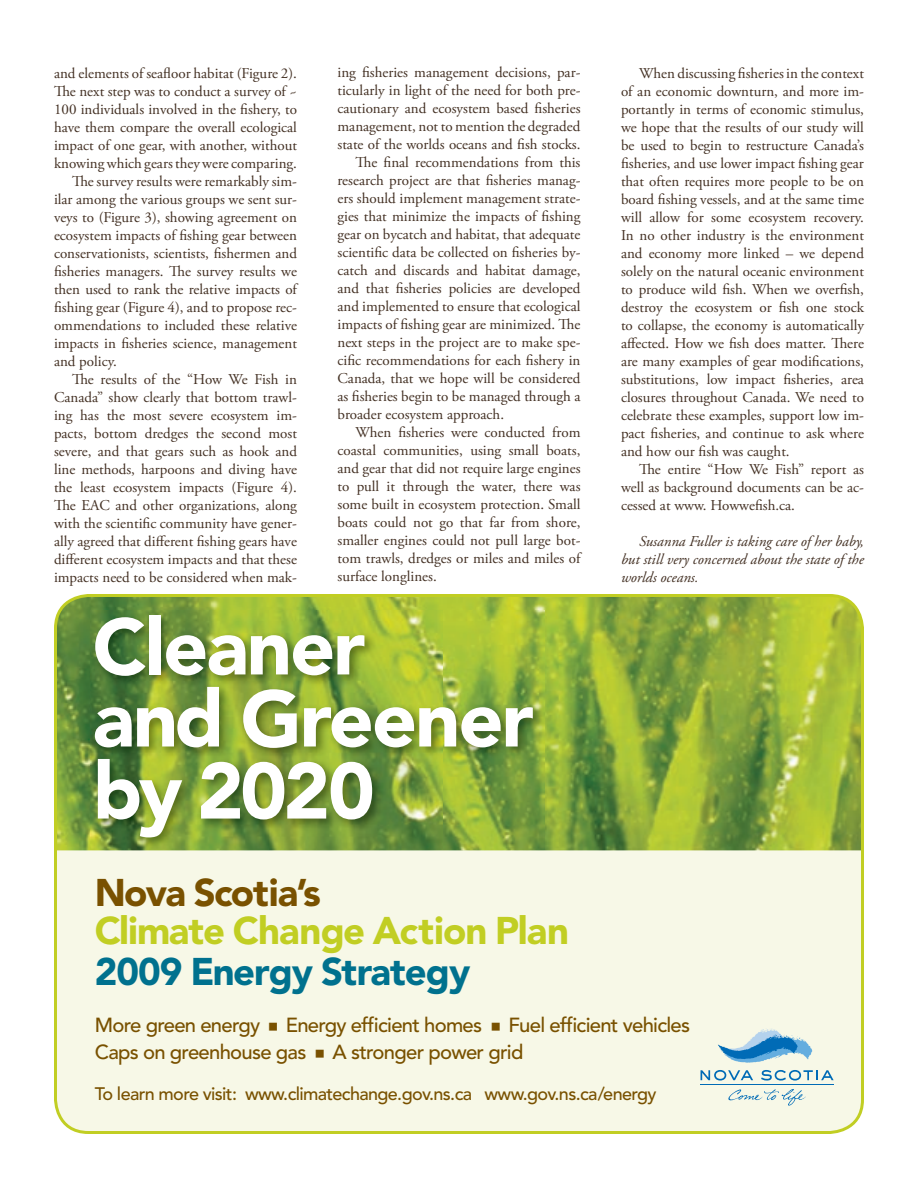
<style>
.page{position:relative;width:918px;height:1188px;background:#fff}
.page>*{position:absolute;margin:0;border:0;box-sizing:border-box;transform-origin:0 0}
.t1{font:900 78.9px/72px "Avenir";letter-spacing:-.025em;color:#fff}
.t2{font:900 38.25px "Avenir";letter-spacing:-.025em;color:#c1ce23}
.t3{font:900 38.25px "Avenir";letter-spacing:-.025em;color:#00718e}
.t4{font:900 38.25px "Avenir";letter-spacing:-.045em;color:#795100}
.t5{font:500 20.25px "Avenir";letter-spacing:-.035em;color:#795100}
.t6{font:500 18px "Avenir";letter-spacing:-.035em;color:#795100}
.t7{font:15px/18px "Adobe Garamond Pro";color:#433023;text-align:justify}
.t8{font:italic 15px/18px "Adobe Garamond Pro";color:#433023;text-align:justify}
</style>
<div class="page">
<div style="left:55px;top:595px;width:808px;height:538px;background:#f7f8e7;border-radius:33px"></div>
<img style="left:55px;top:595px;width:805px;height:255px">
<div style="left:54px;top:594px;width:810px;height:540px;border:3px solid #c1ce23;border-radius:33px"></div>
<img style="left:90px;top:610px;width:455px;height:239px">
<svg style="left:718px;top:1028px;width:94px;height:35px"></svg>
<svg style="left:701px;top:1070px;width:52px;height:11px"></svg>
<svg style="left:761px;top:1070px;width:73px;height:11px"></svg>
<hr style="left:701px;top:1085px;width:133px;height:1px;background:#006bb6">
<svg style="left:728px;top:1089px;width:78px;height:17px"></svg>
<p class="t7" style="left:54px;top:65px;width:245px">and elements of seafloor habitat (Figure 2).</p>
<p class="t7" style="left:54px;top:83px;width:244px">The next step was to conduct a survey of ~</p>
<p class="t7" style="left:54px;top:101px;width:244px">100 individuals involved in the fishery, to</p>
<p class="t7" style="left:54px;top:119px;width:245px">have them compare the overall ecological</p>
<p class="t7" style="left:54px;top:137px;width:245px">impact of one gear, with another, without</p>
<p class="t7" style="left:54px;top:155px;width:244px">knowing which gears they were comparing.</p>
<p class="t7" style="left:72px;top:173px;width:226px">The survey results were remarkably sim-</p>
<p class="t7" style="left:54px;top:191px;width:244px">ilar among the various groups we sent sur-</p>
<p class="t7" style="left:54px;top:209px;width:244px">veys to (Figure 3), showing agreement on</p>
<p class="t7" style="left:54px;top:227px;width:245px">ecosystem impacts of fishing gear between</p>
<p class="t7" style="left:54px;top:245px;width:245px">conservationists, scientists, fishermen and</p>
<p class="t7" style="left:54px;top:263px;width:245px">fisheries managers. The survey results we</p>
<p class="t7" style="left:54px;top:281px;width:245px">then used to rank the relative impacts of</p>
<p class="t7" style="left:54px;top:299px;width:244px">fishing gear (Figure 4), and to propose rec-</p>
<p class="t7" style="left:54px;top:317px;width:245px">ommendations to included these relative</p>
<p class="t7" style="left:54px;top:335px;width:244px">impacts in fisheries science, management</p>
<p class="t7" style="left:54px;top:353px;width:64px">and policy.</p>
<p class="t7" style="left:72px;top:371px;width:226px">The results of the “How We Fish in</p>
<p class="t7" style="left:54px;top:389px;width:244px">Canada” show clearly that bottom trawl-</p>
<p class="t7" style="left:54px;top:407px;width:244px">ing has the most severe ecosystem im-</p>
<p class="t7" style="left:54px;top:425px;width:244px">pacts, bottom dredges the second most</p>
<p class="t7" style="left:54px;top:443px;width:244px">severe, and that gears such as hook and</p>
<p class="t7" style="left:54px;top:461px;width:245px">line methods, harpoons and diving have</p>
<p class="t7" style="left:54px;top:479px;width:244px">the least ecosystem impacts (Figure 4).</p>
<p class="t7" style="left:54px;top:497px;width:244px">The EAC and other organizations, along</p>
<p class="t7" style="left:54px;top:515px;width:245px">with the scientific community have gener-</p>
<p class="t7" style="left:54px;top:533px;width:244px">ally agreed that different fishing gears have</p>
<p class="t7" style="left:54px;top:551px;width:244px">different ecosystem impacts and that these</p>
<p class="t7" style="left:54px;top:569px;width:244px">impacts need to be considered when mak-</p>
<p class="t7" style="left:338px;top:64px;width:245px">ing fisheries management decisions, par-</p>
<p class="t7" style="left:338px;top:82px;width:245px">ticularly in light of the need for both pre-</p>
<p class="t7" style="left:338px;top:100px;width:245px">cautionary and ecosystem based fisheries</p>
<p class="t7" style="left:338px;top:118px;width:245px">management, not to mention the degraded</p>
<p class="t7" style="left:338px;top:136px;width:244px">state of the worlds oceans and fish stocks.</p>
<p class="t7" style="left:356px;top:154px;width:227px">The final recommendations from this</p>
<p class="t7" style="left:338px;top:172px;width:245px">research project are that fisheries manag-</p>
<p class="t7" style="left:338px;top:190px;width:245px">ers should implement management strate-</p>
<p class="t7" style="left:338px;top:208px;width:244px">gies that minimize the impacts of fishing</p>
<p class="t7" style="left:338px;top:226px;width:245px">gear on bycatch and habitat, that adequate</p>
<p class="t7" style="left:338px;top:244px;width:245px">scientific data be collected on fisheries by-</p>
<p class="t7" style="left:338px;top:262px;width:244px">catch and discards and habitat damage,</p>
<p class="t7" style="left:338px;top:280px;width:245px">and that fisheries policies are developed</p>
<p class="t7" style="left:338px;top:298px;width:245px">and implemented to ensure that ecological</p>
<p class="t7" style="left:338px;top:316px;width:245px">impacts of fishing gear are minimized. The</p>
<p class="t7" style="left:338px;top:334px;width:245px">next steps in the project are to make spe-</p>
<p class="t7" style="left:338px;top:352px;width:244px">cific recommendations for each fishery in</p>
<p class="t7" style="left:338px;top:370px;width:244px">Canada, that we hope will be considered</p>
<p class="t7" style="left:338px;top:388px;width:245px">as fisheries begin to be managed through a</p>
<p class="t7" style="left:338px;top:406px;width:168px">broader ecosystem approach.</p>
<p class="t7" style="left:356px;top:424px;width:227px">When fisheries were conducted from</p>
<p class="t7" style="left:338px;top:442px;width:244px">coastal communities, using small boats,</p>
<p class="t7" style="left:338px;top:460px;width:245px">and gear that did not require large engines</p>
<p class="t7" style="left:338px;top:478px;width:245px">to pull it through the water, there was</p>
<p class="t7" style="left:338px;top:496px;width:245px">some built in ecosystem protection. Small</p>
<p class="t7" style="left:338px;top:514px;width:245px">boats could not go that far from shore,</p>
<p class="t7" style="left:338px;top:532px;width:245px">smaller engines could not pull large bot-</p>
<p class="t7" style="left:338px;top:550px;width:244px">tom trawls, dredges or miles and miles of</p>
<p class="t7" style="left:338px;top:568px;width:101px">surface longlines.</p>
<h1 class="t1" style="left:93px;top:610px;width:443px">Cleaner<br>and Greener by 2020</h1>
<p class="t7" style="left:621px;top:65px;width:245px;text-indent:18px">When discussing fisheries in the context of an economic downturn, and more im&shy;portantly in terms of economic stimulus, we hope that the results of our study will be used to begin to restructure Canada’s fisheries, and use lower impact fishing gear that often requires more people to be on board fishing vessels, and at the same time will allow for some ecosystem recovery.<br>In no other industry is the environment and economy more linked – we depend solely on the natural oceanic environment to produce wild fish. When we overfish, destroy the ecosystem or fish one stock to collapse, the economy is automatically affected. How we fish does matter. There are many examples of gear modifications, substitutions, low impact fisheries, area closures throughout Canada. We need to celebrate these examples, support low im&shy;pact fisheries, and continue to ask where and how our fish was caught.</p>
<p class="t7" style="left:621px;top:461px;width:245px;text-indent:18px">The entire “How We Fish” report as well as background documents can be ac&shy;cessed at www. Howwefish.ca.</p>
<p class="t8" style="left:621px;top:533px;width:244px;text-indent:18px">Susanna Fuller is taking care of her baby, but still very concerned about the state of the worlds oceans.</p>
<h2 class="t4" style="left:95px;top:870px;width:228px">Nova Scotia’s</h2>
<h2 class="t2" style="left:95px;top:908px;width:476px">Climate Change Action Plan</h2>
<h2 class="t3" style="left:95px;top:948px;width:377px">2009 Energy Strategy</h2>
<h3 class="t5" style="left:95px;top:1013px;width:167px">More green energy</h3>
<h3 class="t5" style="left:286px;top:1013px;width:198px">Energy efficient homes</h3>
<h3 class="t5" style="left:508px;top:1013px;width:183px">Fuel efficient vehicles</h3>
<h3 class="t5" style="left:95px;top:1040px;width:213px">Caps on greenhouse gas</h3>
<h3 class="t5" style="left:333px;top:1040px;width:192px">A stronger power grid</h3>
<p class="t6" style="left:95px;top:1083px;width:563px">To learn more visit: www.climatechange.gov.ns.ca www.gov.ns.ca/energy</p>
</div>
